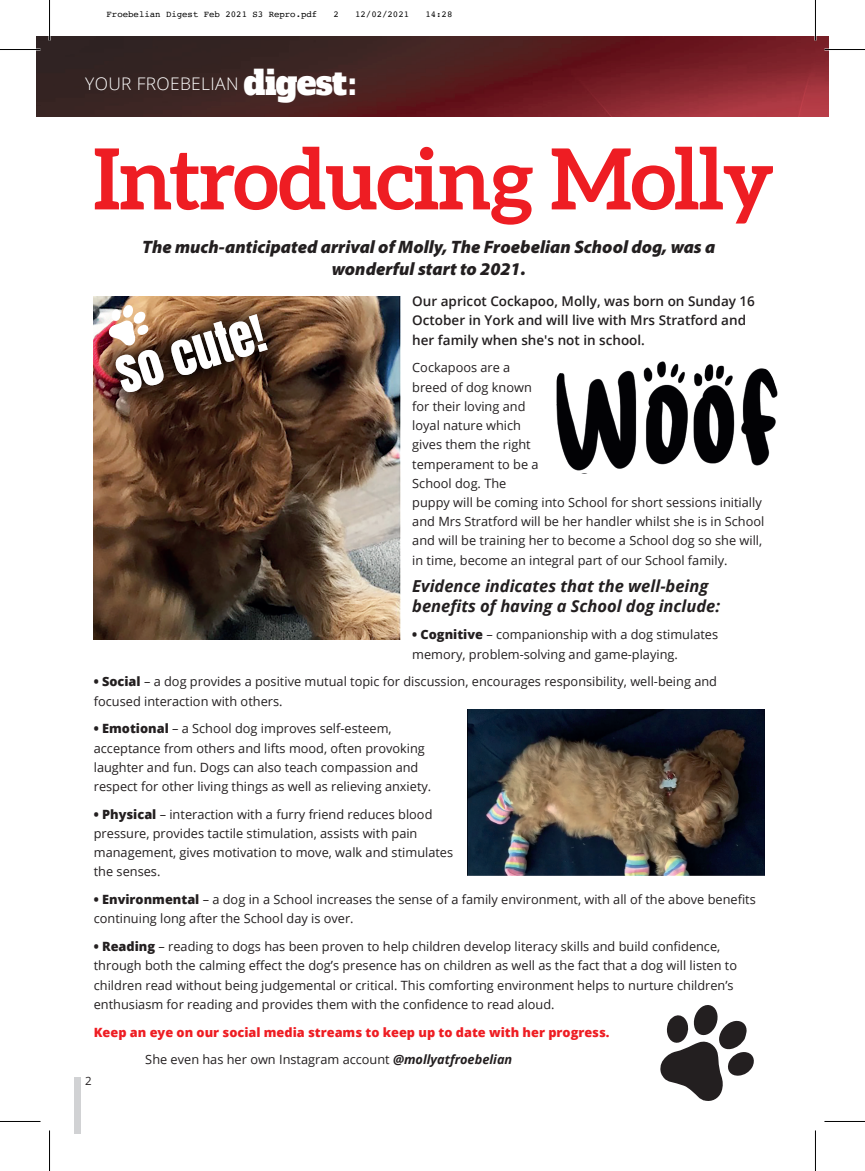
<style>
.page{position:relative;width:865px;height:1171px;background:#fff}
.page>*{position:absolute;margin:0;border:0;box-sizing:border-box;transform-origin:0 0}
.t1{font:700 84.3px "Aleo";letter-spacing:-.02em;color:#ee1d23}
.t2{font:47.55px "Anton";color:#fff}
.t3{font:33px "Alfa Slab One";letter-spacing:-.02em;color:#fff}
.t4{font:italic 900 18px/21.6px "Myriad Pro";color:#231f20;text-align:center}
.t5{font:300 17.4px "Open Sans";letter-spacing:.02em;color:#fff}
.t6{font:italic 700 16.5px/19.2px "Open Sans";color:#231f20}
.t7{font:600 13.5px/19.2px "Open Sans";color:#231f20}
.t8{font:12.75px/19.2px "Open Sans";color:#231f20}
.t9{font:800 12.75px/27.8px "Open Sans";color:#ee1d23}
.t10{font:11.4px "Open Sans";color:#231f20}
.t11{font:9px "Courier";color:#000}
.s1{font-weight:800}
.s2{font-weight:400;color:#231f20}
.s3{font-weight:700;font-style:italic;color:#231f20}
</style>
<div class="page">
<img style="left:37px;top:37px;width:791px;height:79px">
<div style="left:74px;top:1077px;width:7px;height:56px;background:#d1d2d4"></div>
<svg style="left:660px;top:1005px;width:94px;height:96px"></svg>
<img style="left:94px;top:297px;width:306px;height:342px">
<img style="left:467px;top:709px;width:297px;height:166px">
<img style="left:556px;top:362px;width:221px;height:109px">
<img style="left:93px;top:296px;width:204px;height:136px">
<svg style="left:108px;top:304px;width:41px;height:42px"></svg>
<hr style="left:814px;top:0;width:2px;height:41px;background:#fff">
<hr style="left:0;top:49px;width:40px;height:1px;background:#000">
<hr style="left:824px;top:49px;width:40px;height:1px;background:#000">
<hr style="left:0;top:1121px;width:40px;height:1px;background:#000">
<hr style="left:824px;top:1121px;width:40px;height:1px;background:#000">
<hr style="left:49px;top:0;width:1px;height:41px;background:#000">
<hr style="left:49px;top:1130px;width:1px;height:40px;background:#000">
<hr style="left:815px;top:0;width:1px;height:41px;background:#000">
<hr style="left:815px;top:1130px;width:1px;height:40px;background:#000">
<p class="t11" style="left:106px;top:7px;width:212px">Froebelian Digest Feb 2021 S3 Repro.pdf</p>
<p class="t11" style="left:333px;top:7px;width:7px">2</p>
<p class="t11" style="left:355px;top:7px;width:55px">12/02/2021</p>
<p class="t11" style="left:425px;top:7px;width:28px">14:28</p>
<h3 class="t3" style="left:244px;top:54px;width:114px">digest:</h3>
<h3 class="t5" style="left:85px;top:71px;width:155px">YOUR FROEBELIAN</h3>
<h1 class="t1" style="left:93px;top:130px;width:682px">Introducing Molly</h1>
<h3 class="t4" style="left:142px;top:236px;width:574px">The much-anticipated arrival of Molly, The Froebelian School dog, was a wonderful start to 2021.</h3>
<p class="t7" style="left:412px;top:291px;width:344px">Our apricot Cockapoo, Molly, was born on Sunday 16<br>October in York and will live with Mrs Stratford and her family when she's not in school.</p>
<p class="t8" style="left:412px;top:358px;width:353px">Cockapoos are a<br>breed of dog known<br>for their loving and<br>loyal nature which<br>gives them the right<br>temperament to be a<br>School dog. The<br>puppy will be coming into School for short sessions initially and Mrs Stratford will be her handler whilst she is in School and will be training her to become a School dog so she will, in time, become an integral part of our School family.</p>
<p class="t6" style="left:412px;top:576px;width:309px">Evidence indicates that the well-being benefits of having a School dog include:</p>
<p class="t8" style="left:412px;top:625px;width:307px"><span class="s1">• Cognitive</span> – companionship with a dog stimulates memory, problem-solving and game-playing.</p>
<p class="t8" style="left:94px;top:672px;width:624px"><span class="s1">• Social</span> – a dog provides a positive mutual topic for discussion, encourages responsibility, well-being and focused interaction with others.</p>
<p class="t8" style="left:94px;top:718px;width:339px"><span class="s1">• Emotional</span> – a School dog improves self-esteem, acceptance from others and lifts mood, often provoking laughter and fun. Dogs can also teach compassion and respect for other living things as well as relieving anxiety.</p>
<p class="t8" style="left:94px;top:804px;width:361px"><span class="s1">• Physical</span> – interaction with a furry friend reduces blood pressure, provides tactile stimulation, assists with pain management, gives motivation to move, walk and stimulates the senses.</p>
<p class="t8" style="left:94px;top:889px;width:663px"><span class="s1">• Environmental</span> – a dog in a School increases the sense of a family environment, with all of the above benefits continuing long after the School day is over.</p>
<p class="t8" style="left:94px;top:936px;width:644px"><span class="s1">• Reading</span> – reading to dogs has been proven to help children develop literacy skills and build confidence, through both the calming effect the dog’s presence has on children as well as the fact that a dog will listen to children read without being judgemental or critical. This comforting environment helps to nurture children’s enthusiasm for reading and provides them with the confidence to read aloud.</p>
<p class="t9" style="left:145px;top:1017px;width:465px;text-indent:-51px">Keep an eye on our social media streams to keep up to date with her progress.<br><span class="s2">She even has her own Instagram account</span> <span class="s3">@mollyatfroebelian</span></p>
<h2 class="t2" style="left:107px;top:340px;width:154px;rotate:-17deg">So cute!</h2>
<p class="t10" style="left:85px;top:1073px;width:8px">2</p>
</div>
